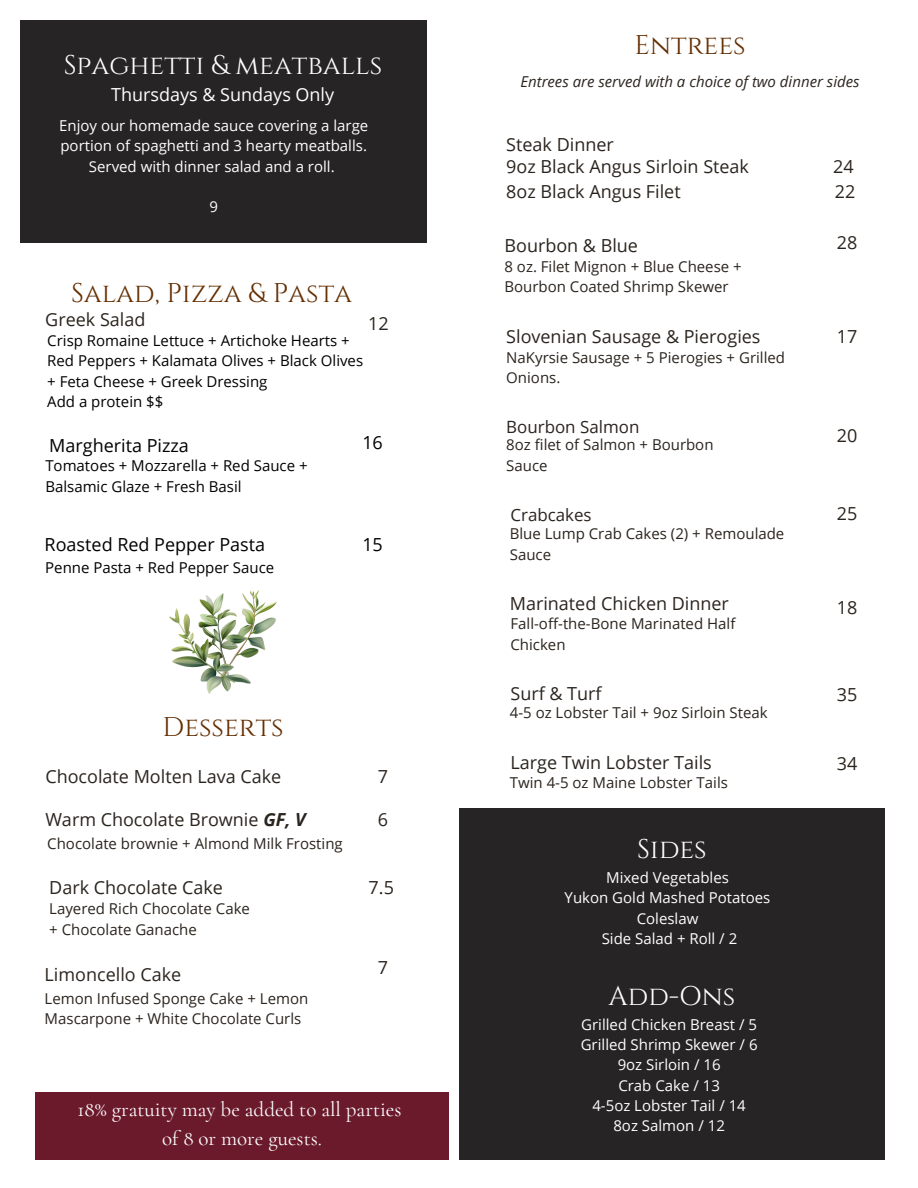
<style>
.page{position:relative;width:918px;height:1188px;background:#fff}
.page>*{position:absolute;margin:0;border:0;box-sizing:border-box;transform-origin:0 0}
.t1{font:27px "Cinzel";color:#642e00}
.t2{font:27px "Cinzel";color:#fff}
.t3{font:21px "Cormorant Garamond";color:#fff}
.t4{font:18px "Open Sans";color:#2b241e}
.t5{font:18px "Open Sans";color:#000}
.t6{font:18px "Open Sans";color:#fff}
.t7{font:16.95px "Open Sans";color:#2b241e}
.t8{font:15px/20.2px "Open Sans";color:#2b241e}
.t9{font:15px/20.2px "Open Sans";color:#fff;text-align:center}
.t10{font:15px/20.2px "Open Sans";color:#000}
.t11{font:italic 15px "Open Sans";color:#2b241e}
.s1{font-weight:700;font-style:italic}
</style>
<div class="page">
<div style="left:20px;top:21px;width:406px;height:222px;background:#262425"></div>
<div style="left:459px;top:809px;width:426px;height:351px;background:#262425"></div>
<img style="left:169px;top:590px;width:107px;height:104px">
<div style="left:35px;top:1092px;width:414px;height:68px;background:#6b1a2c"></div>
<p class="t2" style="left:64px;top:48px;width:320px">Spaghetti &amp; meatballs</p>
<p class="t6" style="left:111px;top:82px;width:224px">Thursdays &amp; Sundays Only</p>
<p class="t9" style="left:59px;top:115px;width:311px">Enjoy our homemade sauce covering a large portion of spaghetti and 3 hearty meatballs.<br>Served with dinner salad and a roll.</p>
<p class="t9" style="left:209px;top:196px;width:10px">9</p>
<p class="t1" style="left:71px;top:276px;width:283px">Salad, Pizza &amp; Pasta</p>
<p class="t4" style="left:45px;top:306px;width:102px">Greek Salad</p>
<p class="t4" style="left:368px;top:311px;width:22px">12</p>
<p class="t10" style="left:47px;top:330px;width:317px">Crisp Romaine Lettuce + Artichoke Hearts +<br>Red Peppers + Kalamata Olives + Black Olives + Feta Cheese + Greek Dressing</p>
<p class="t10" style="left:47px;top:391px;width:118px">Add a protein $$</p>
<p class="t5" style="left:49px;top:433px;width:141px">Margherita Pizza</p>
<p class="t5" style="left:362px;top:429px;width:22px">16</p>
<p class="t10" style="left:45px;top:456px;width:264px">Tomatoes + Mozzarella + Red Sauce +<br>Balsamic Glaze + Fresh Basil</p>
<p class="t5" style="left:45px;top:532px;width:222px">Roasted Red Pepper Pasta</p>
<p class="t5" style="left:362px;top:532px;width:22px">15</p>
<p class="t10" style="left:45px;top:557px;width:230px">Penne Pasta + Red Pepper Sauce</p>
<p class="t1" style="left:163px;top:710px;width:123px">Desserts</p>
<p class="t4" style="left:45px;top:764px;width:238px">Chocolate Molten Lava Cake</p>
<p class="t4" style="left:45px;top:807px;width:262px">Warm Chocolate Brownie <span class="s1">GF, V</span></p>
<p class="t8" style="left:47px;top:833px;width:297px">Chocolate brownie + Almond Milk Frosting</p>
<p class="t4" style="left:378px;top:764px;width:12px">7</p>
<p class="t4" style="left:378px;top:807px;width:12px">6</p>
<p class="t4" style="left:49px;top:875px;width:175px">Dark Chocolate Cake</p>
<p class="t4" style="left:369px;top:875px;width:27px">7.5</p>
<p class="t8" style="left:49px;top:898px;width:202px">Layered Rich Chocolate Cake</p>
<p class="t8" style="left:49px;top:919px;width:149px">+ Chocolate Ganache</p>
<p class="t4" style="left:45px;top:962px;width:138px">Limoncello Cake</p>
<p class="t4" style="left:378px;top:955px;width:12px">7</p>
<p class="t8" style="left:45px;top:988px;width:265px">Lemon Infused Sponge Cake + Lemon<br>Mascarpone + White Chocolate Curls</p>
<p class="t3" style="left:78px;top:1096px;width:326px">18% gratuity may be added to all parties</p>
<p class="t3" style="left:162px;top:1126px;width:161px">of 8 or more guests.</p>
<p class="t1" style="left:634px;top:28px;width:113px">Entrees</p>
<p class="t11" style="left:520px;top:71px;width:341px">Entrees are served with a choice of two dinner sides</p>
<p class="t4" style="left:506px;top:132px;width:109px">Steak Dinner</p>
<p class="t4" style="left:506px;top:154px;width:244px">9oz Black Angus Sirloin Steak</p>
<p class="t4" style="left:833px;top:154px;width:22px">24</p>
<p class="t4" style="left:506px;top:179px;width:176px">8oz Black Angus Filet</p>
<p class="t4" style="left:835px;top:179px;width:22px">22</p>
<p class="t4" style="left:504px;top:233px;width:135px">Bourbon &amp; Blue</p>
<p class="t8" style="left:504px;top:256px;width:239px">8 oz. Filet Mignon + Blue Cheese +<br>Bourbon Coated Shrimp Skewer</p>
<p class="t4" style="left:506px;top:323px;width:256px">Slovenian Sausage &amp; Pierogies</p>
<p class="t8" style="left:506px;top:347px;width:280px">NaKyrsie Sausage + 5 Pierogies + Grilled<br>Onions.</p>
<p class="t7" style="left:506px;top:415px;width:135px">Bourbon Salmon</p>
<p class="t8" style="left:506px;top:435px;width:209px">8oz filet of Salmon + Bourbon<br>Sauce</p>
<p class="t7" style="left:510px;top:502px;width:83px">Crabcakes</p>
<p class="t8" style="left:510px;top:524px;width:276px">Blue Lump Crab Cakes (2) + Remoulade<br>Sauce</p>
<p class="t4" style="left:510px;top:591px;width:221px">Marinated Chicken Dinner</p>
<p class="t8" style="left:510px;top:614px;width:226px">Fall-off-the-Bone Marinated Half<br>Chicken</p>
<p class="t4" style="left:837px;top:230px;width:22px">28</p>
<p class="t4" style="left:837px;top:323px;width:22px">17</p>
<p class="t4" style="left:837px;top:422px;width:22px">20</p>
<p class="t4" style="left:837px;top:501px;width:22px">25</p>
<p class="t4" style="left:837px;top:595px;width:22px">18</p>
<p class="t4" style="left:510px;top:681px;width:93px">Surf &amp; Turf</p>
<p class="t4" style="left:837px;top:682px;width:22px">35</p>
<p class="t8" style="left:510px;top:703px;width:259px">4-5 oz Lobster Tail + 9oz Sirloin Steak</p>
<p class="t4" style="left:510px;top:750px;width:203px">Large Twin Lobster Tails</p>
<p class="t4" style="left:837px;top:750px;width:22px">34</p>
<p class="t8" style="left:510px;top:772px;width:220px">Twin 4-5 oz Maine Lobster Tails</p>
<p class="t2" style="left:637px;top:832px;width:71px">Sides</p>
<p class="t9" style="left:606px;top:867px;width:124px">Mixed Vegetables</p>
<p class="t9" style="left:565px;top:888px;width:207px">Yukon Gold Mashed Potatoes</p>
<p class="t9" style="left:637px;top:908px;width:63px">Coleslaw</p>
<p class="t9" style="left:602px;top:928px;width:137px">Side Salad + Roll / 2</p>
<p class="t2" style="left:609px;top:979px;width:128px">Add-Ons</p>
<p class="t9" style="left:581px;top:1014px;width:177px">Grilled Chicken Breast / 5</p>
<p class="t9" style="left:581px;top:1034px;width:178px">Grilled Shrimp Skewer / 6</p>
<p class="t9" style="left:618px;top:1054px;width:104px">9oz Sirloin / 16</p>
<p class="t9" style="left:618px;top:1075px;width:103px">Crab Cake / 13</p>
<p class="t9" style="left:592px;top:1095px;width:155px">4-5oz Lobster Tail / 14</p>
<p class="t9" style="left:613px;top:1115px;width:113px">8oz Salmon / 12</p>
</div>
